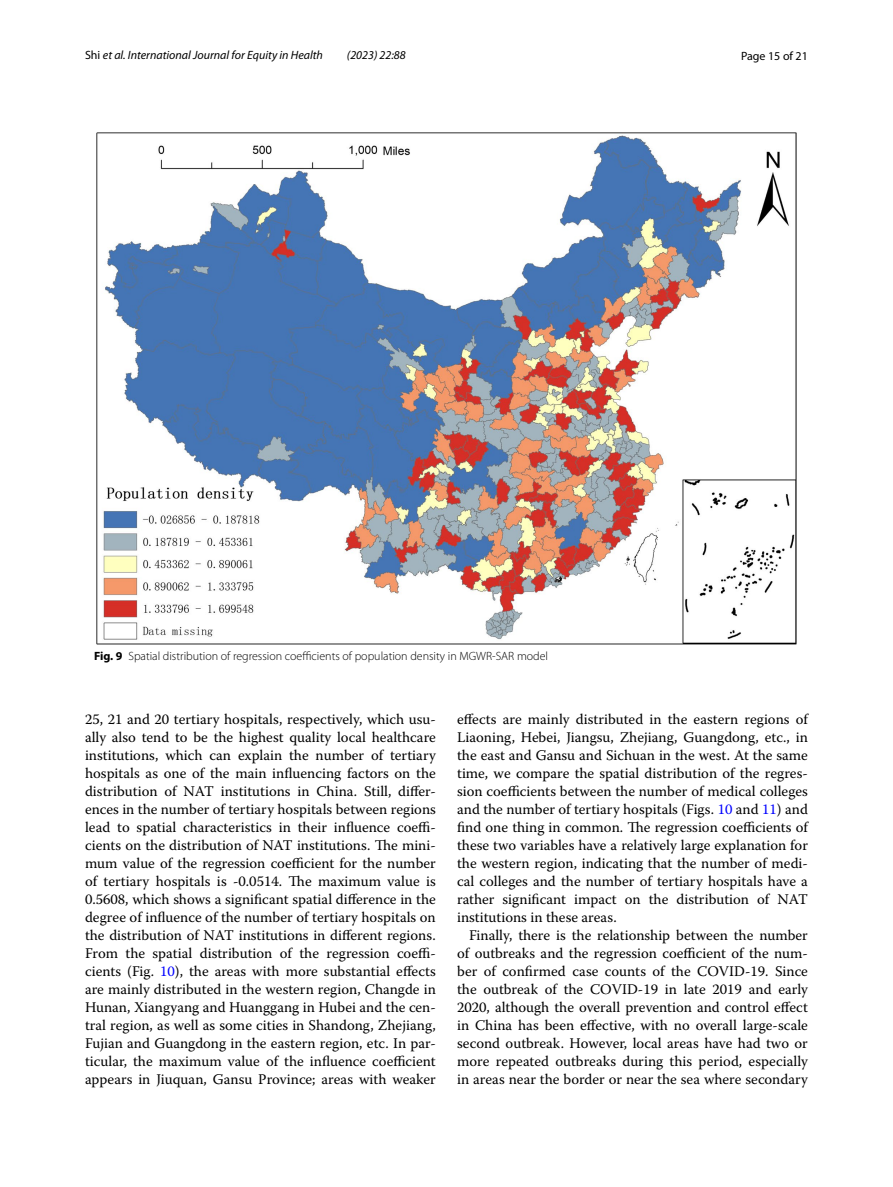
<style>
.page{position:relative;width:893px;height:1187px;background:#fff}
.page>*{position:absolute;margin:0;border:0;box-sizing:border-box;transform-origin:0 0}
.t1{font:14.7px/18px "Warnock Pro";color:#000;text-align:justify}
.t2{font:300 12px "Myriad Pro";color:#000}
.t3{font:italic 12px "Myriad Pro";color:#000}
.t4{font:12px "Myriad Pro";color:#000}
.s1{font-style:normal}
.s2{font-weight:700}
.s3{color:#00f}
</style>
<div class="page">
<img style="left:96px;top:133px;width:701px;height:511px">
<p class="t3" style="left:85px;top:48px;width:239px"><span class="s1">Shi</span> et al. International Journal for Equity in Health</p>
<p class="t3" style="left:347px;top:48px;width:60px">(2023) 22:88</p>
<p class="t4" style="left:741px;top:48px;width:68px">Page 15 of 21</p>
<p class="t2" style="left:94px;top:649px;width:456px"><span class="s2">Fig. 9</span> Spatial distribution of regression coefficients of population density in MGWR-SAR model</p>
<p class="t1" style="left:85px;top:710px;width:352px">25, 21 and 20 tertiary hospitals, respectively, which usu&shy;ally also tend to be the highest quality local healthcare institutions, which can explain the number of tertiary hospitals as one of the main influencing factors on the distribution of NAT institutions in China. Still, differ&shy;ences in the number of tertiary hospitals between regions lead to spatial characteristics in their influence coeffi&shy;cients on the distribution of NAT institutions. The mini&shy;mum value of the regression coefficient for the number of tertiary hospitals is -0.0514. The maximum value is 0.5608, which shows a significant spatial difference in the degree of influence of the number of tertiary hospitals on the distribution of NAT institutions in different regions.<br>From the spatial distribution of the regression coeffi&shy;cients (Fig. <span class="s3">10</span>), the areas with more substantial effects are mainly distributed in the western region, Changde in Hunan, Xiangyang and Huanggang in Hubei and the cen&shy;tral region, as well as some cities in Shandong, Zhejiang, Fujian and Guangdong in the eastern region, etc. In par&shy;ticular, the maximum value of the influence coefficient appears in Jiuquan, Gansu Province; areas with weaker</p>
<p class="t1" style="left:457px;top:710px;width:352px">effects are mainly distributed in the eastern regions of Liaoning, Hebei, Jiangsu, Zhejiang, Guangdong, etc., in the east and Gansu and Sichuan in the west. At the same time, we compare the spatial distribution of the regres&shy;sion coefficients between the number of medical colleges and the number of tertiary hospitals (Figs. <span class="s3">10</span> and <span class="s3">11</span>) and find one thing in common. The regression coefficients of these two variables have a relatively large explanation for the western region, indicating that the number of medi&shy;cal colleges and the number of tertiary hospitals have a rather significant impact on the distribution of NAT institutions in these areas.</p>
<p class="t1" style="left:457px;top:926px;width:352px;text-indent:12px">Finally, there is the relationship between the number of outbreaks and the regression coefficient of the num&shy;ber of confirmed case counts of the COVID-19. Since the outbreak of the COVID-19 in late 2019 and early 2020, although the overall prevention and control effect in China has been effective, with no overall large-scale second outbreak. However, local areas have had two or more repeated outbreaks during this period, especially in areas near the border or near the sea where secondary</p>
</div>
